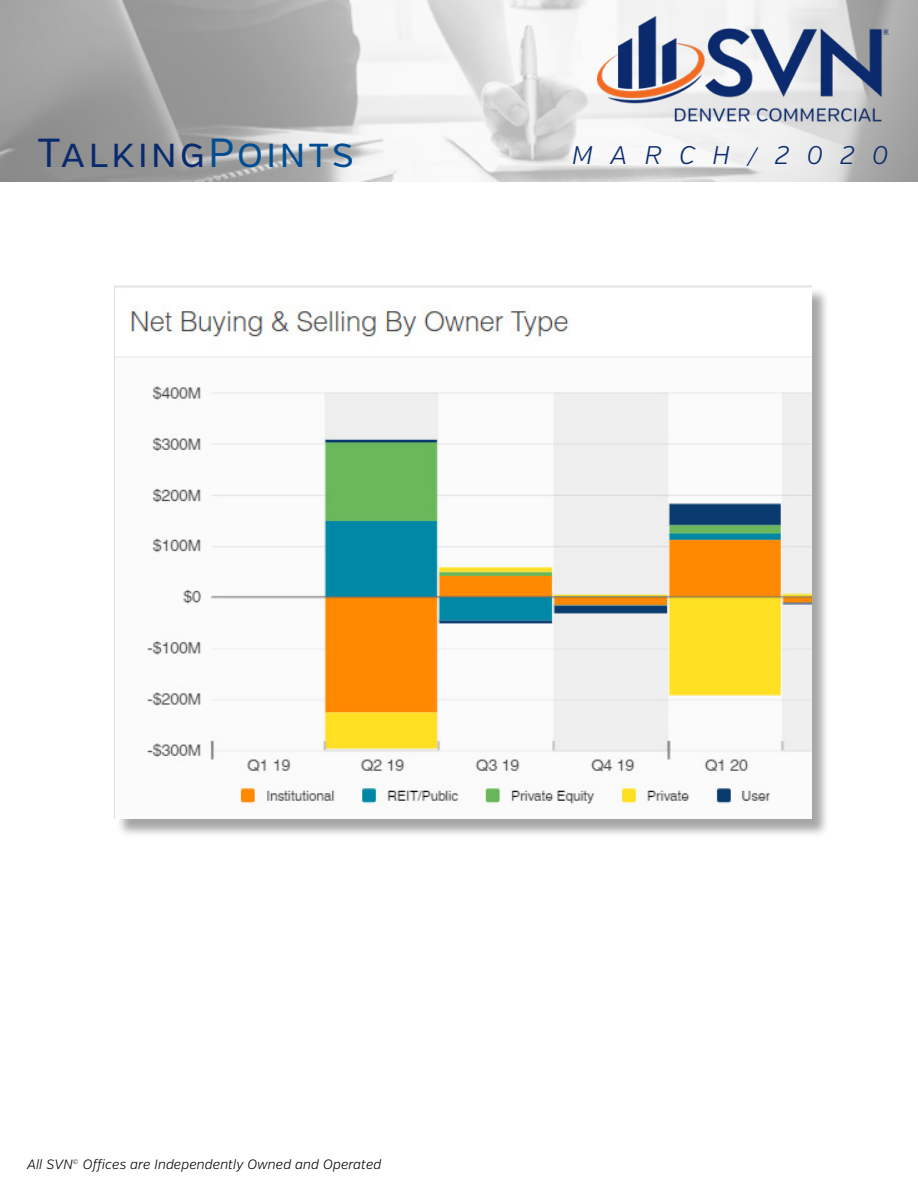
<style>
.page{position:relative;width:918px;height:1188px;background:#fff}
.page>*{position:absolute;margin:0;border:0;box-sizing:border-box;transform-origin:0 0}
.t1{font:40.5px "Verb";letter-spacing:.07em;color:#092a6d}
.t2{font:italic 300 25.5px "Verb";letter-spacing:.68em;color:#092a6d}
.t3{font:italic 300 13.5px "Verb";color:#000}
.s1{color:#004d94}
</style>
<div class="page">
<img style="left:0;top:0;width:918px;height:182px">
<img style="left:597px;top:16px;width:292px;height:109px">
<div style="left:116px;top:288px;width:714px;height:550px;background:#000;opacity:.35"></div>
<img style="left:114px;top:285px;width:697px;height:534px">
<h1 class="t1" style="left:38px;top:129px;width:318px">Talking<span class="s1">Points</span></h1>
<h2 class="t2" style="left:572px;top:140px;width:318px">MARCH/2020</h2>
<p class="t3" style="left:27px;top:1156px;width:356px">All SVN<sup>©</sup> Offices are Independently Owned and Operated</p>
</div>
